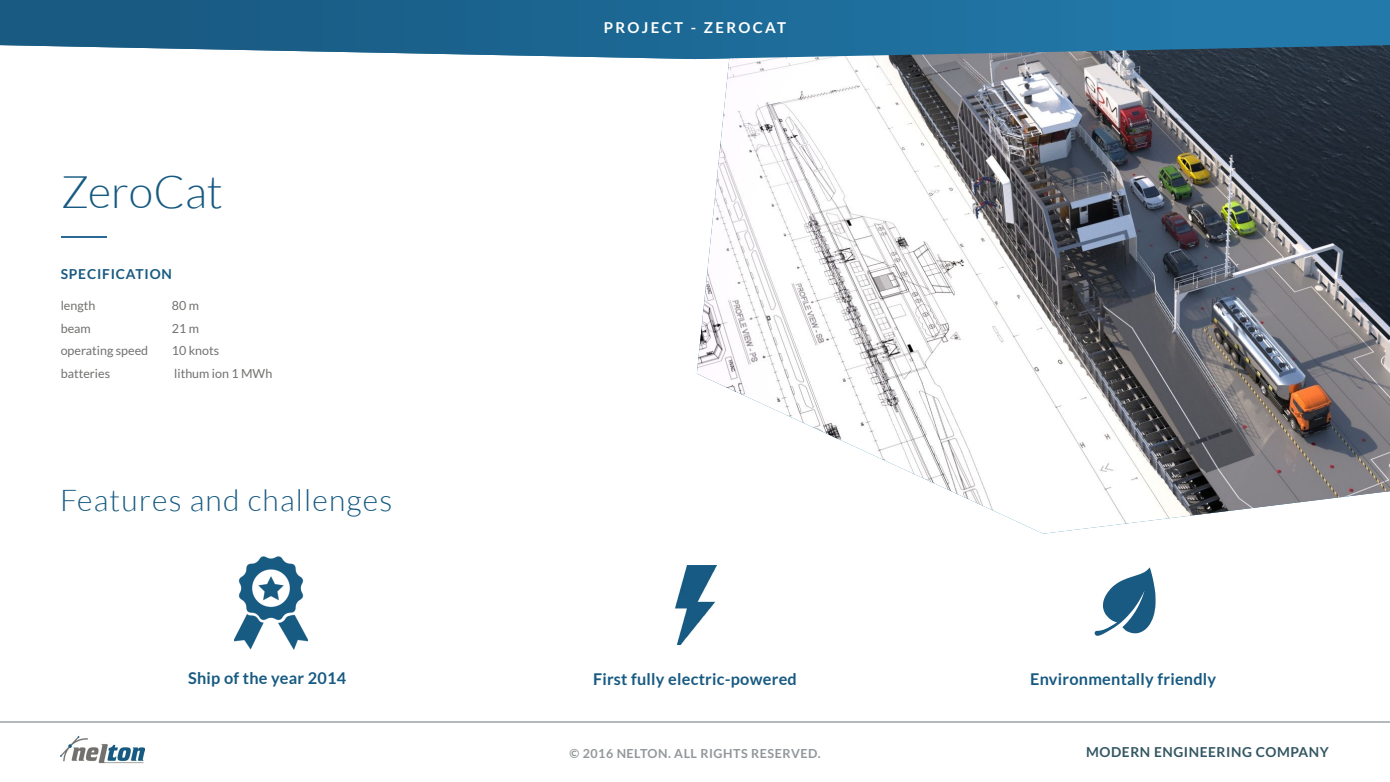
<style>
.page{position:relative;width:1390px;height:782px;background:#fff}
.page>*{position:absolute;margin:0;border:0;box-sizing:border-box;transform-origin:0 0}
.t1{font:300 45px "Lato";color:#175a82}
.t2{font:300 30px "Lato";letter-spacing:.04em;color:#175a82}
.t3{font:700 16.25px "Lato";letter-spacing:.015em;color:#175a82}
.t4{font:700 15px "Lato";letter-spacing:.16em;color:#fff}
.t5{font:700 13.75px "Lato";letter-spacing:.04em;color:#335663}
.t6{font:700 13.75px "Lato";letter-spacing:.06em;color:#175a82}
.t7{font:12.5px/22.5px "Lato";color:#72716f}
.t8{font:700 12.5px "Lato";letter-spacing:.04em;color:#92979a}
</style>
<div class="page">
<img style="left:60px;top:736px;width:85px;height:28px">
<hr style="left:0;top:721px;width:1389px;height:1px;background:#b3babd">
<hr style="left:61px;top:236px;width:45px;height:1px;background:#2a6996">
<img style="left:675px;top:565px;width:41px;height:79px">
<svg style="left:1094px;top:567px;width:61px;height:69px"></svg>
<img style="left:234px;top:557px;width:74px;height:92px">
<img style="left:696px;top:59px;width:693px;height:474px">
<svg style="left:0;top:0;width:1389px;height:59px;background:#2d7199"></svg>
<h1 class="t1" style="left:61px;top:163px;width:164px">ZeroCat</h1>
<p class="t6" style="left:61px;top:266px;width:113px">SPECIFICATION</p>
<p class="t7" style="left:61px;top:294px;width:89px">length<br>beam<br>operating speed batteries</p>
<p class="t7" style="left:172px;top:294px;width:102px">80 m<br>21 m<br>10 knots<br>lithum ion 1 MWh</p>
<h2 class="t2" style="left:60px;top:481px;width:334px">Features and challenges</h2>
<p class="t4" style="left:603px;top:18px;width:184px">PROJECT - ZEROCAT</p>
<p class="t3" style="left:188px;top:667px;width:159px">Ship of the year 2014</p>
<p class="t3" style="left:593px;top:668px;width:205px">First fully electric-powered</p>
<p class="t3" style="left:1030px;top:668px;width:187px">Environmentally friendly</p>
<p class="t8" style="left:569px;top:745px;width:252px">© 2016 NELTON. ALL RIGHTS RESERVED.</p>
<p class="t5" style="left:1086px;top:742px;width:244px">MODERN ENGINEERING COMPANY</p>
</div>
